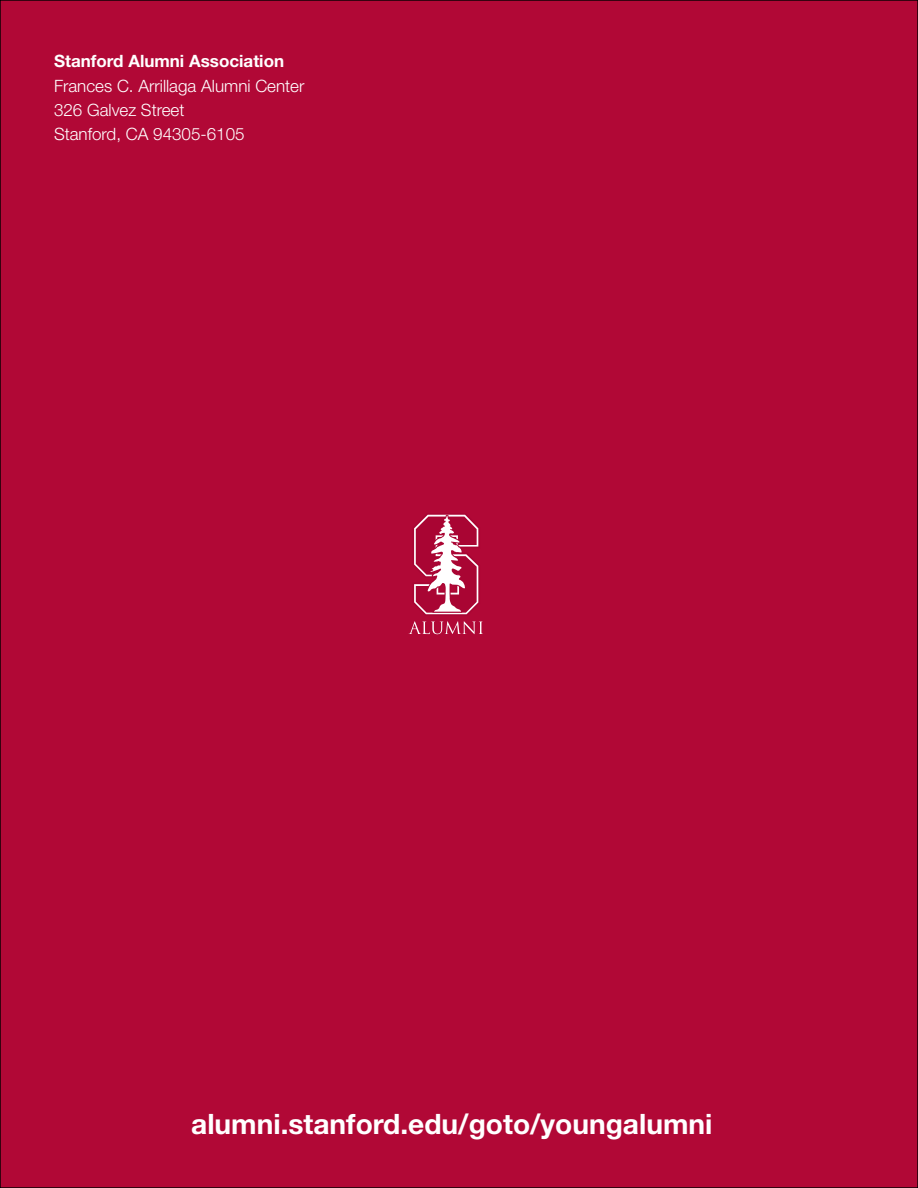
<style>
.page{position:relative;width:918px;height:1188px;background:#b10836}
.page>*{position:absolute;margin:0;border:0;box-sizing:border-box;transform-origin:0 0}
.t1{font:700 28.2px "Helvetica Neue";color:#fff}
.t2{font:300 16.95px/24.3px "Helvetica Neue";color:#fff}
.t3{font:700 16.95px "Helvetica Neue";color:#fff}
</style>
<div class="page">
<svg style="left:409px;top:514px;width:74px;height:120px"></svg>
<p class="t3" style="left:54px;top:51px;width:232px">Stanford Alumni Association</p>
<p class="t2" style="left:54px;top:73px;width:252px">Frances C. Arrillaga Alumni Center<br>326 Galvez Street<br>Stanford, CA 94305-6105</p>
<h1 class="t1" style="left:191px;top:1107px;width:523px">alumni.stanford.edu/goto/youngalumni</h1>
</div>
